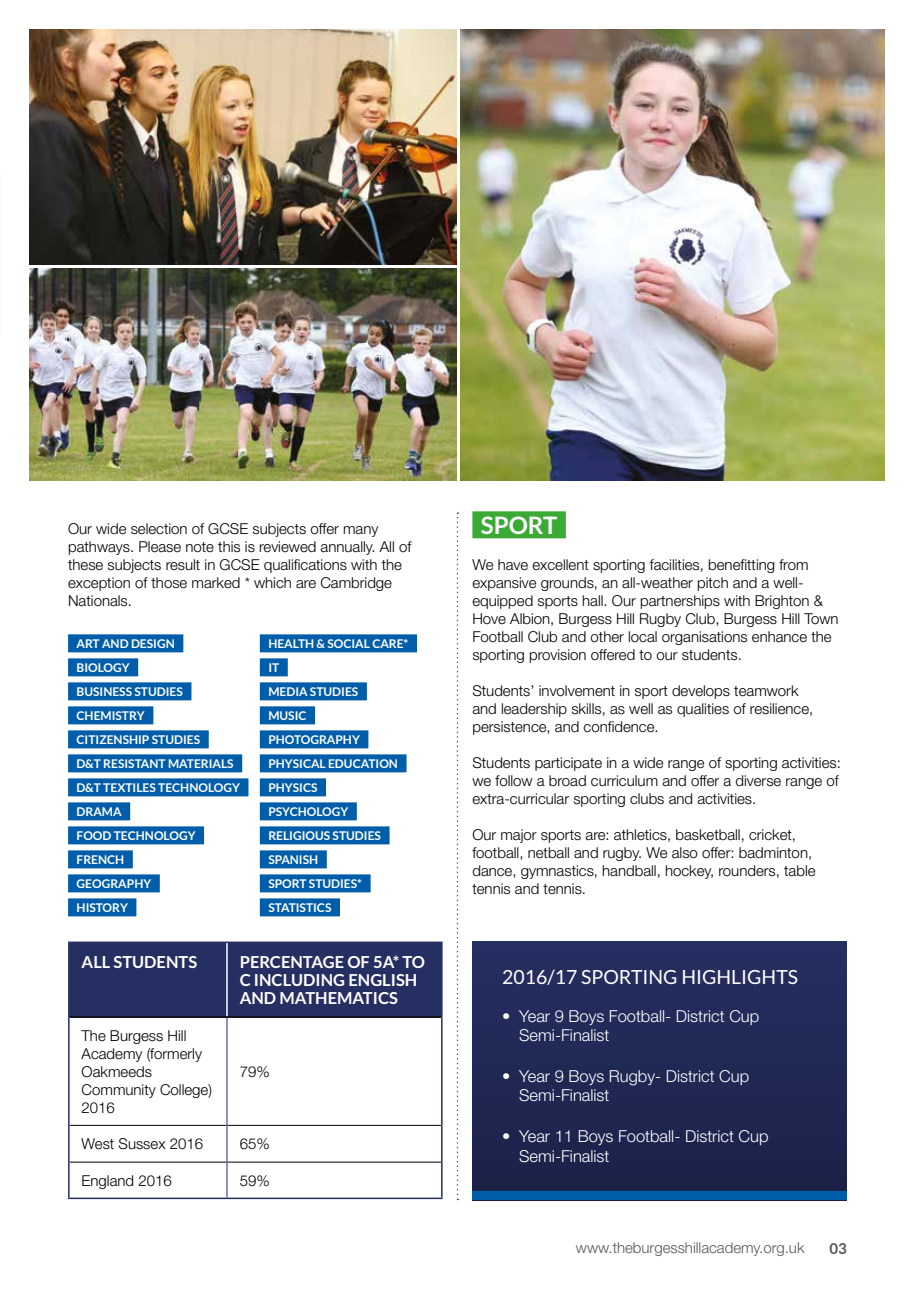
<style>
.page{position:relative;width:915px;height:1297px;background:#fff}
.page>*{position:absolute;margin:0;border:0;box-sizing:border-box;transform-origin:0 0}
.t1{font:700 24px "Lato";color:#fff}
.t2{font:19.5px "Lato";color:#fff}
.t3{font:300 16.5px/19.5px "Helvetica Neue LT Std";color:#fff}
.t4{font:700 16.5px/18px "Lato";color:#fff}
.t5{font:300 15px/18px "Helvetica Neue LT Std";color:#000}
.t6{font:300 15px "Helvetica Neue LT Std";color:#575756}
.t7{font:700 15px "Lato";color:#575756}
.t8{font:700 12px/24px "Lato";color:#fff}
</style>
<div class="page">
<svg style="left:456px;top:512px;width:2px;height:688px"></svg>
<div style="left:472px;top:941px;width:374px;height:259px;background:linear-gradient(to bottom,#252e60,#1a224a)"></div>
<div style="left:472px;top:1192px;width:374px;height:8px;background:#005da9"></div>
<div style="left:68px;top:634px;width:115px;height:18px;background:#005da9"></div>
<div style="left:68px;top:658px;width:70px;height:18px;background:#005da9"></div>
<div style="left:68px;top:682px;width:123px;height:18px;background:#005da9"></div>
<div style="left:68px;top:706px;width:85px;height:18px;background:#005da9"></div>
<div style="left:68px;top:730px;width:141px;height:18px;background:#005da9"></div>
<div style="left:68px;top:754px;width:174px;height:18px;background:#005da9"></div>
<div style="left:68px;top:778px;width:180px;height:18px;background:#005da9"></div>
<div style="left:68px;top:802px;width:62px;height:18px;background:#005da9"></div>
<div style="left:68px;top:826px;width:136px;height:18px;background:#005da9"></div>
<div style="left:68px;top:850px;width:65px;height:18px;background:#005da9"></div>
<div style="left:68px;top:874px;width:92px;height:18px;background:#005da9"></div>
<div style="left:68px;top:898px;width:68px;height:18px;background:#005da9"></div>
<div style="left:260px;top:634px;width:157px;height:18px;background:#005da9"></div>
<div style="left:260px;top:658px;width:28px;height:18px;background:#005da9"></div>
<div style="left:260px;top:682px;width:107px;height:18px;background:#005da9"></div>
<div style="left:260px;top:706px;width:55px;height:18px;background:#005da9"></div>
<div style="left:260px;top:730px;width:108px;height:18px;background:#005da9"></div>
<div style="left:260px;top:754px;width:146px;height:18px;background:#005da9"></div>
<div style="left:260px;top:778px;width:66px;height:18px;background:#005da9"></div>
<div style="left:260px;top:802px;width:96px;height:18px;background:#005da9"></div>
<div style="left:260px;top:826px;width:129px;height:18px;background:#005da9"></div>
<div style="left:260px;top:850px;width:67px;height:18px;background:#005da9"></div>
<div style="left:260px;top:874px;width:110px;height:18px;background:#005da9"></div>
<div style="left:260px;top:898px;width:80px;height:18px;background:#005da9"></div>
<div style="left:472px;top:511px;width:93px;height:27px;background:#3aaa35"></div>
<img style="left:30px;top:30px;width:426px;height:234px">
<img style="left:30px;top:268px;width:426px;height:212px">
<img style="left:460px;top:30px;width:424px;height:450px">
<div style="left:70px;top:943px;width:371px;height:73px;background:#252f61"></div>
<hr style="left:70px;top:1125px;width:156px;height:1px;background:#000">
<hr style="left:227px;top:1125px;width:214px;height:1px;background:#000">
<hr style="left:70px;top:1162px;width:156px;height:1px;background:#000">
<hr style="left:227px;top:1162px;width:214px;height:1px;background:#000">
<hr style="left:68px;top:1017px;width:2px;height:108px;background:#252f61">
<hr style="left:441px;top:1017px;width:1px;height:108px;background:#252f61">
<hr style="left:68px;top:1125px;width:2px;height:37px;background:#252f61">
<hr style="left:441px;top:1125px;width:1px;height:37px;background:#252f61">
<hr style="left:68px;top:1162px;width:2px;height:35px;background:#252f61">
<hr style="left:441px;top:1162px;width:1px;height:35px;background:#252f61">
<hr style="left:68px;top:1197px;width:159px;height:2px;background:#252f61">
<hr style="left:227px;top:1197px;width:215px;height:2px;background:#252f61">
<hr style="left:226px;top:1018px;width:1px;height:107px;background:#252f61">
<hr style="left:226px;top:1125px;width:1px;height:37px;background:#252f61">
<hr style="left:226px;top:1162px;width:1px;height:35px;background:#252f61">
<hr style="left:68px;top:941px;width:159px;height:2px;background:#252f61">
<hr style="left:68px;top:943px;width:2px;height:74px;background:#252f61">
<hr style="left:227px;top:941px;width:215px;height:2px;background:#252f61">
<hr style="left:441px;top:943px;width:1px;height:74px;background:#252f61">
<hr style="left:226px;top:943px;width:2px;height:73px;background:#fff">
<hr style="left:70px;top:1016px;width:157px;height:2px;background:#000">
<hr style="left:227px;top:1016px;width:214px;height:2px;background:#000">
<p class="t5" style="left:68px;top:519px;width:344px">Our wide selection of GCSE subjects offer many pathways. Please note this is reviewed annually. All of these subjects result in GCSE qualifications with the exception of those marked * which are Cambridge Nationals.</p>
<p class="t8" style="left:77px;top:632px;width:165px">ART AND DESIGN<br>BIOLOGY<br>BUSINESS STUDIES<br>CHEMISTRY<br>CITIZENSHIP STUDIES<br>D&amp;T RESISTANT MATERIALS<br>D&amp;T TEXTILES TECHNOLOGY<br>DRAMA<br>FOOD TECHNOLOGY<br>FRENCH<br>GEOGRAPHY<br>HISTORY</p>
<p class="t8" style="left:268px;top:632px;width:141px">HEALTH &amp; SOCIAL CARE*<br>IT<br>MEDIA STUDIES<br>MUSIC<br>PHOTOGRAPHY<br>PHYSICAL EDUCATION<br>PHYSICS<br>PSYCHOLOGY<br>RELIGIOUS STUDIES<br>SPANISH<br>SPORT STUDIES*<br>STATISTICS</p>
<p class="t4" style="left:82px;top:953px;width:117px">ALL STUDENTS</p>
<p class="t4" style="left:240px;top:953px;width:187px">PERCENTAGE OF 5A* TO<br>C INCLUDING ENGLISH<br>AND MATHEMATICS</p>
<p class="t5" style="left:82px;top:1026px;width:132px">The Burgess Hill<br>Academy (formerly<br>Oakmeeds<br>Community College)<br>2016</p>
<p class="t5" style="left:240px;top:1062px;width:32px">79%</p>
<p class="t5" style="left:82px;top:1134px;width:123px">West Sussex 2016</p>
<p class="t5" style="left:240px;top:1134px;width:32px">65%</p>
<p class="t5" style="left:82px;top:1171px;width:92px">England 2016</p>
<p class="t5" style="left:240px;top:1171px;width:32px">59%</p>
<h1 class="t1" style="left:480px;top:512px;width:78px">SPORT</h1>
<p class="t5" style="left:472px;top:555px;width:367px">We have excellent sporting facilities, benefitting from expansive grounds, an all-weather pitch and a well&shy;equipped sports hall. Our partnerships with Brighton &amp; Hove Albion, Burgess Hill Rugby Club, Burgess Hill Town Football Club and other local organisations enhance the sporting provision offered to our students.</p>
<p class="t5" style="left:472px;top:681px;width:342px">Students’ involvement in sport develops teamwork and leadership skills, as well as qualities of resilience, persistence, and confidence.</p>
<p class="t5" style="left:472px;top:753px;width:370px">Students participate in a wide range of sporting activities: we follow a broad curriculum and offer a diverse range of extra-curricular sporting clubs and activities.</p>
<p class="t5" style="left:472px;top:825px;width:344px">Our major sports are: athletics, basketball, cricket, football, netball and rugby. We also offer: badminton, dance, gymnastics, handball, hockey, rounders, table tennis and tennis.</p>
<h2 class="t2" style="left:502px;top:966px;width:297px">2016/17 SPORTING HIGHLIGHTS</h2>
<p class="t3" style="left:519px;top:1006px;width:241px;text-indent:-17px">• Year 9 Boys Football- District Cup<br>Semi-Finalist</p>
<p class="t3" style="left:519px;top:1066px;width:231px;text-indent:-17px">• Year 9 Boys Rugby- District Cup<br>Semi-Finalist</p>
<p class="t3" style="left:519px;top:1126px;width:251px;text-indent:-17px">• Year 11 Boys Football- District Cup<br>Semi-Finalist</p>
<p class="t6" style="left:575px;top:1239px;width:230px">www.theburgesshillacademy.org.uk</p>
<p class="t7" style="left:829px;top:1240px;width:19px">03</p>
</div>
